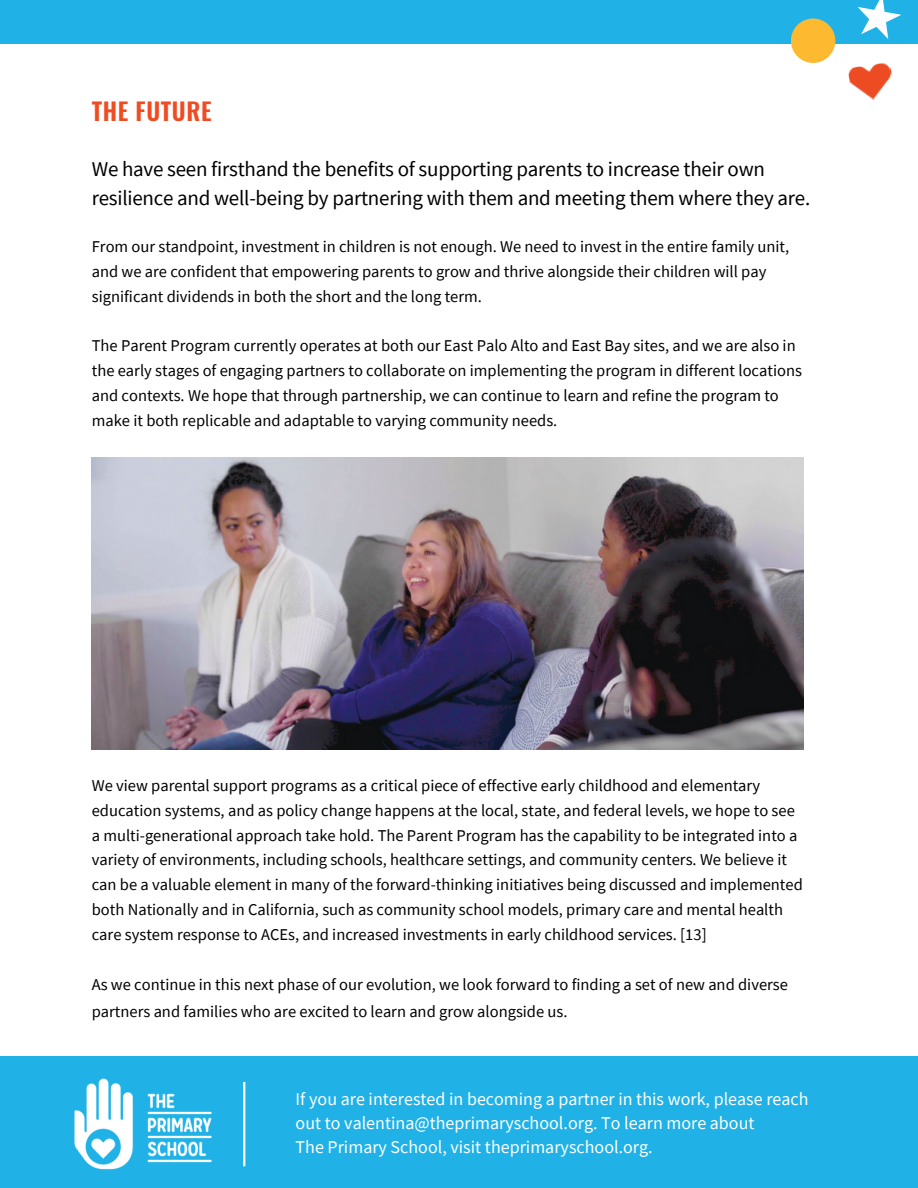
<style>
.page{position:relative;width:918px;height:1188px;background:#fff}
.page>*{position:absolute;margin:0;border:0;box-sizing:border-box;transform-origin:0 0}
.t1{font:600 24px "Oswald";letter-spacing:.025em;color:#ef4c23}
.t2{font:21px/29.2px "Source Sans Pro";letter-spacing:-.01em;color:#000}
.t3{font:18px/23.7px "Source Sans Pro";color:#fff}
.t4{font:16.5px/24.8px "Source Sans Pro";color:#000}
</style>
<div class="page">
<div style="left:0;top:0;width:918px;height:43px;background:#20b2e7"></div>
<div style="left:791px;top:19px;width:44px;height:44px;background:#fdba31;border-radius:50%"></div>
<svg style="left:858px;top:0;width:43px;height:39px"></svg>
<img style="left:848px;top:62px;width:44px;height:38px">
<img style="left:92px;top:458px;width:712px;height:291px">
<div style="left:0;top:1056px;width:918px;height:132px;background:#20b2e7"></div>
<img style="left:74px;top:1078px;width:138px;height:92px">
<hr style="left:243px;top:1082px;width:2px;height:84px;background:#fff">
<h1 class="t1" style="left:92px;top:93px;width:121px">THE FUTURE</h1>
<p class="t2" style="left:92px;top:154px;width:720px">We have seen firsthand the benefits of supporting parents to increase their own resilience and well-being by partnering with them and meeting them where they are.</p>
<p class="t4" style="left:92px;top:234px;width:699px">From our standpoint, investment in children is not enough. We need to invest in the entire family unit, and we are confident that empowering parents to grow and thrive alongside their children will pay significant dividends in both the short and the long term.</p>
<p class="t4" style="left:92px;top:333px;width:712px">The Parent Program currently operates at both our East Palo Alto and East Bay sites, and we are also in the early stages of engaging partners to collaborate on implementing the program in different locations and contexts. We hope that through partnership, we can continue to learn and refine the program to make it both replicable and adaptable to varying community needs.</p>
<p class="t4" style="left:92px;top:773px;width:713px">We view parental support programs as a critical piece of effective early childhood and elementary education systems, and as policy change happens at the local, state, and federal levels, we hope to see a multi-generational approach take hold. The Parent Program has the capability to be integrated into a variety of environments, including schools, healthcare settings, and community centers. We believe it can be a valuable element in many of the forward-thinking initiatives being discussed and implemented both Nationally and in California, such as community school models, primary care and mental health care system response to ACEs, and increased investments in early childhood services. [13]</p>
<p class="t4" style="left:92px;top:971px;width:698px;line-height:27px">As we continue in this next phase of our evolution, we look forward to finding a set of new and diverse partners and families who are excited to learn and grow alongside us.</p>
<p class="t3" style="left:296px;top:1087px;width:515px">If you are interested in becoming a partner in this work, please reach out to valentina@theprimaryschool.org. To learn more about<br>The Primary School, visit theprimaryschool.org.</p>
</div>
